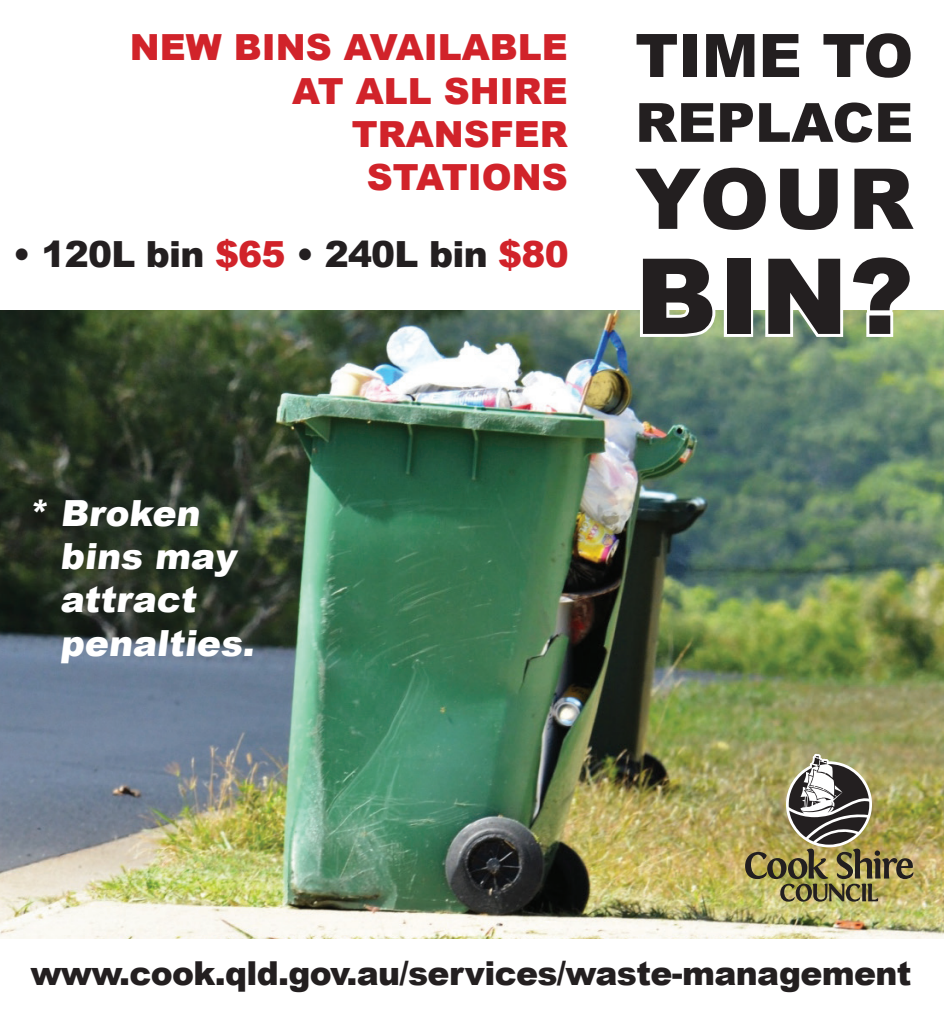
<style>
.page{position:relative;width:944px;height:1021px;background:#fff}
.page>*{position:absolute;margin:0;border:0;box-sizing:border-box;transform-origin:0 0}
.t1{font:900 105px "Arial";color:#231f20}
.t2{font:900 84px "Arial";color:#231f20}
.t3{font:900 60px "Arial";color:#231f20}
.t4{font:900 54px "Arial";color:#231f20}
.t5{font:900 36px/43.2px "Arial";color:#d1232a;text-align:right}
.t6{font:900 36px/43.2px "Arial";color:#fff}
.t7{font:900 36px "Arial";letter-spacing:-.02em;color:#231f20}
.t8{font:900 33px "Arial";letter-spacing:-.02em;color:#231f20}
.s1{color:#d1232a}
</style>
<div class="page">
<img style="left:0;top:310px;width:944px;height:628px">
<svg style="left:637px;top:310px;width:83px;height:30px"></svg>
<svg style="left:762px;top:310px;width:155px;height:30px"></svg>
<img style="left:745px;top:753px;width:168px;height:148px">
<p class="t5" style="left:130px;top:25px;width:440px">NEW BINS AVAILABLE<br>AT ALL SHIRE<br>TRANSFER<br>STATIONS</p>
<p class="t7" style="left:13px;top:228px;width:557px">• 120L bin <span class="s1">$65</span> • 240L bin <span class="s1">$80</span></p>
<p class="t6" style="left:60px;top:490px;width:202px;text-indent:-32px">* Broken bins may attract penalties.</p>
<h3 class="t3" style="left:635px;top:12px;width:280px">TIME TO</h3>
<h3 class="t4" style="left:635px;top:83px;width:280px">REPLACE</h3>
<h2 class="t2" style="left:635px;top:138px;width:280px">YOUR</h2>
<h1 class="t1" style="left:635px;top:220px;width:280px">BIN?</h1>
<p class="t8" style="left:30px;top:949px;width:882px">www.cook.qld.gov.au/services/waste-management</p>
</div>
